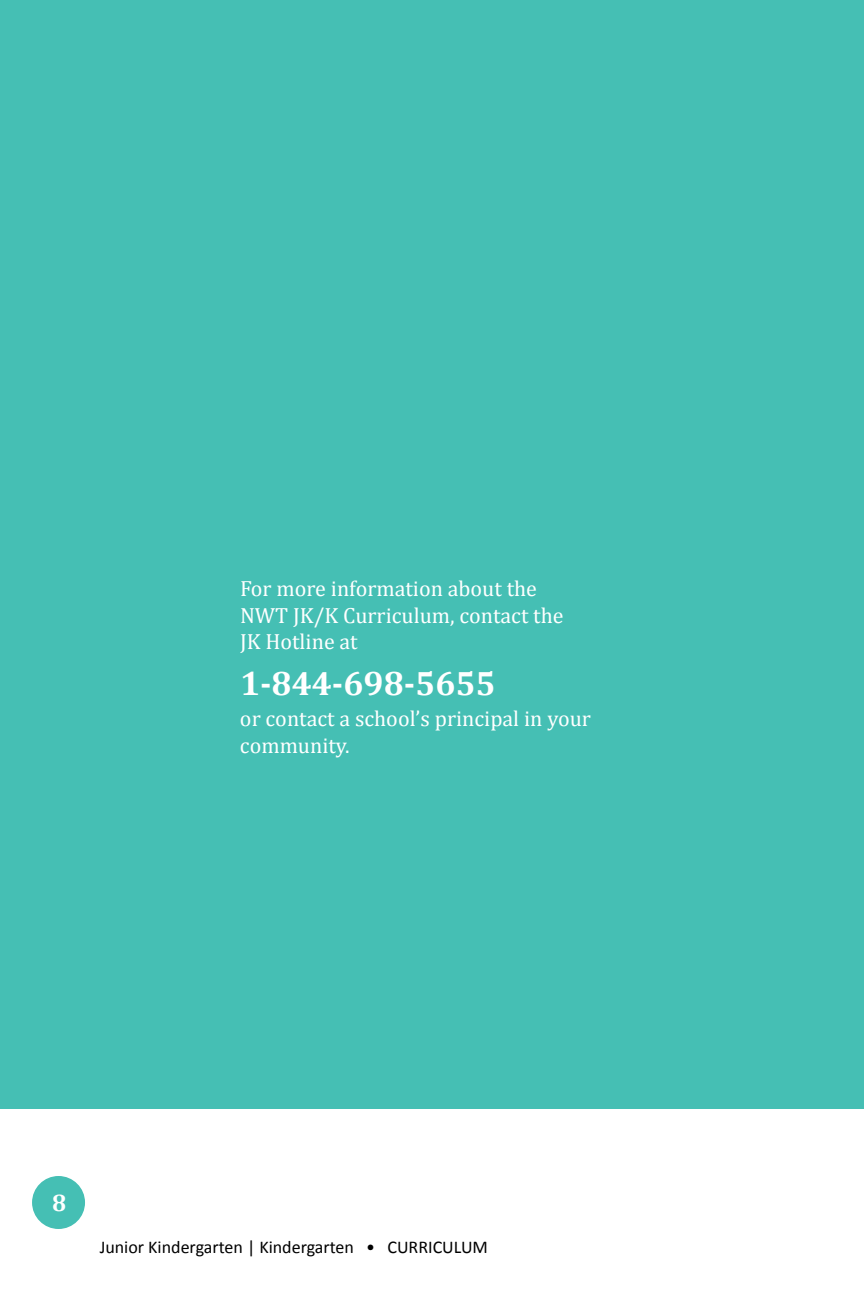
<style>
.page{position:relative;width:864px;height:1296px;background:#fff}
.page>*{position:absolute;margin:0;border:0;box-sizing:border-box;transform-origin:0 0}
.t1{font:700 34px "Cambria";color:#fff}
.t2{font:700 24px "Cambria";color:#fff}
.t3{font:22px/26.4px "Cambria";color:#fff}
.t4{font:18px "Calibri";color:#000}
</style>
<div class="page">
<div style="left:32px;top:1176px;width:53px;height:53px;background:#45bfb4;border-radius:50%"></div>
<div style="left:0;top:0;width:864px;height:1108px;background:#45bfb4"></div>
<p class="t3" style="left:240px;top:576px;width:325px">For more information about the<br>NWT JK/K Curriculum, contact the<br>JK Hotline at</p>
<h1 class="t1" style="left:240px;top:663px;width:257px">1-844-698-5655</h1>
<p class="t3" style="left:240px;top:706px;width:352px">or contact a school’s principal in your community.</p>
<p class="t2" style="left:52px;top:1188px;width:16px">8</p>
<p class="t4" style="left:100px;top:1236px;width:390px">Junior Kindergarten | Kindergarten • CURRICULUM</p>
</div>
